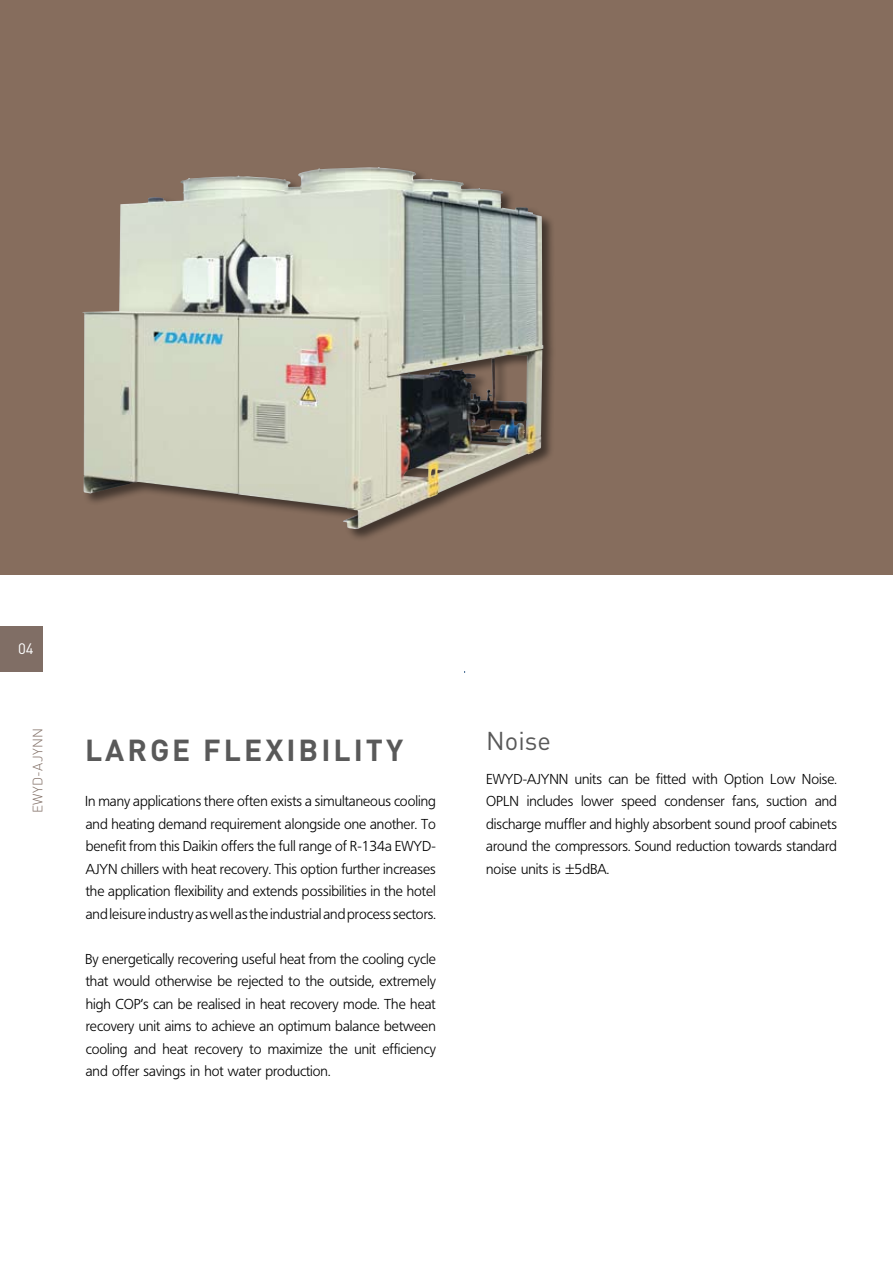
<style>
.page{position:relative;width:893px;height:1263px;background:#fff}
.page>*{position:absolute;margin:0;border:0;box-sizing:border-box;transform-origin:0 0}
.t1{font:700 30px "DIN";letter-spacing:.1em;color:#595959}
.t2{font:25.5px "DIN";color:#595959}
.t3{font:15px "DIN";color:#fff}
.t4{font:300 14.25px/22.5px "Frutiger BSK45";color:#000;text-align:justify}
.t5{font:300 13.5px "DIN";letter-spacing:.025em;color:#806e65}
</style>
<div class="page">
<div style="left:0;top:626px;width:43px;height:45px;background:#806e65"></div>
<div style="left:0;top:0;width:893px;height:574px;background:#866d5d"></div>
<div style="left:81px;top:166px;width:635px;height:440px;background:#000;opacity:.5"></div>
<img style="left:82px;top:167px;width:461px;height:362px">
<p class="t3" style="left:18px;top:640px;width:17px">04</p>
<p class="t5" style="left:29px;top:813px;width:84px;rotate:-90deg">EWYD-AJYNN</p>
<h2 class="t2" style="left:486px;top:726px;width:66px">Noise</h2>
<h1 class="t1" style="left:85px;top:730px;width:320px">LARGE FLEXIBILITY</h1>
<p class="t4" style="left:85px;top:790px;width:352px">In many applications there often exists a simultaneous cooling and heating demand requirement alongside one another. To benefit from this Daikin offers the full range of R-134a EWYD-AJYN chillers with heat recovery. This option further increases the application flexibility and extends possibilities in the hotel and leisure industry as well as the industrial and process sectors.</p>
<p class="t4" style="left:85px;top:948px;width:352px">By energetically recovering useful heat from the cooling cycle that would otherwise be rejected to the outside, extremely high COP’s can be realised in heat recovery mode. The heat recovery unit aims to achieve an optimum balance between cooling and heat recovery to maximize the unit efficiency and offer savings in hot water production.</p>
<p class="t4" style="left:486px;top:768px;width:352px">EWYD-AJYNN units can be fitted with Option Low Noise.<br>OPLN includes lower speed condenser fans, suction and discharge muffler and highly absorbent sound proof cabinets around the compressors. Sound reduction towards standard noise units is ±5dBA.</p>
</div>
